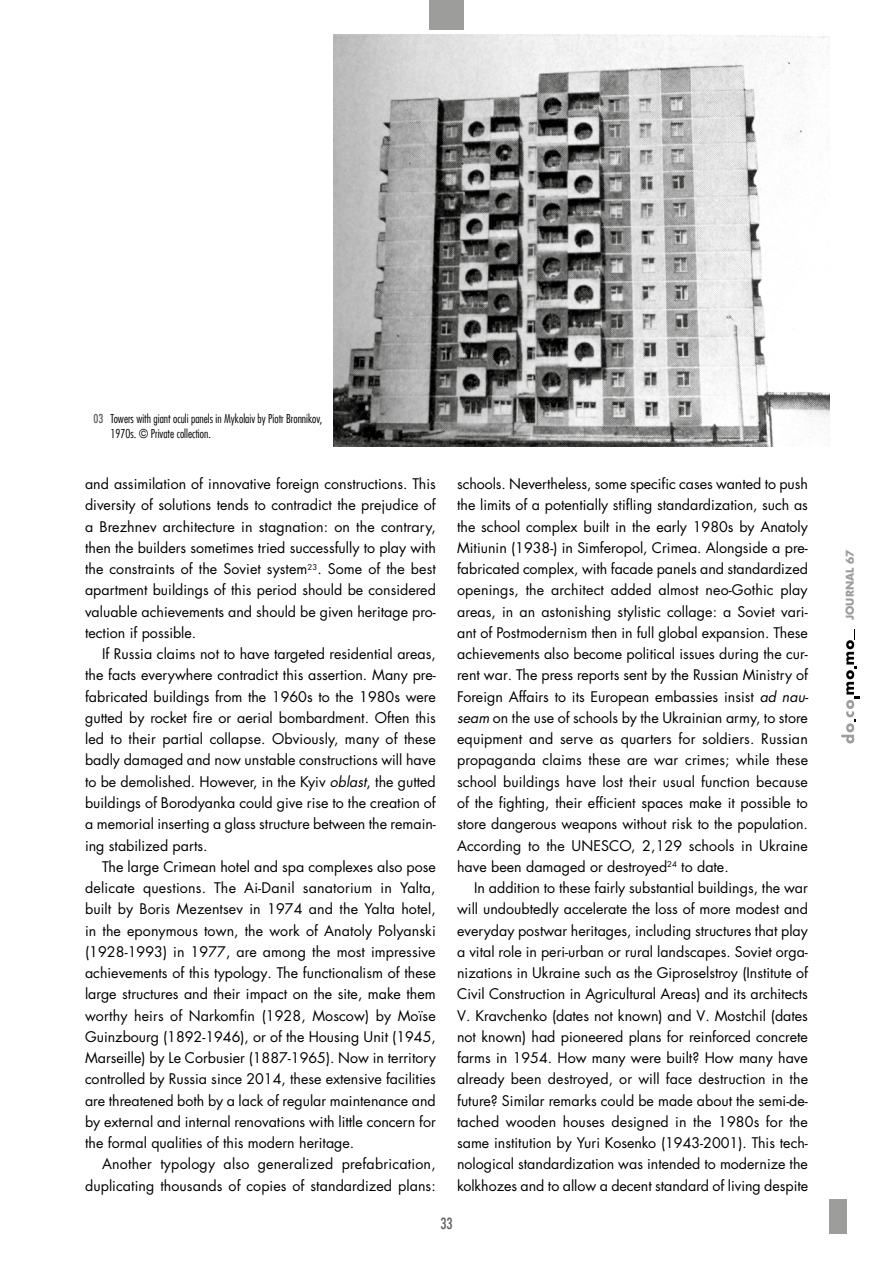
<style>
.page{position:relative;width:893px;height:1263px;background:#fff}
.page>*{position:absolute;margin:0;border:0;box-sizing:border-box;transform-origin:0 0}
.t1{font:condensed 15px "Futura LT";color:#646363}
.bodytext{font:14.25px/21.3px "Futura LTW1 G";color:#000;text-align:justify}
.t2{font:300 condensed 12px/15px "Futura LT";color:#000}
.t3{font:700 10.5px "Futura LT";color:#9d9d9c}
.s1{font-weight:400;color:#646363}
.s2{font-style:italic}
</style>
<div class="page">
<img style="left:333px;top:34px;width:496px;height:412px">
<div style="left:429px;top:0;width:34px;height:30px;background:#9d9d9c"></div>
<div style="left:829px;top:1199px;width:17px;height:34px;background:#9d9d9c"></div>
<svg style="left:841px;top:629px;width:18px;height:114px"></svg>
<p class="t2" style="left:111px;top:411px;width:213px;text-indent:-17px"><span class="s1">03</span> Towers with giant oculi panels in Mykolaiv by Piotr Bronnikov,<br>1970s. © Private collection.</p>
<p class="bodytext" style="left:85px;top:472px;width:352px">and assimilation of innovative foreign constructions. This diversity of solutions tends to contradict the prejudice of a Brezhnev architecture in stagnation: on the contrary, then the builders sometimes tried successfully to play with the constraints of the Soviet system<sup>23</sup>. Some of the best apartment buildings of this period should be considered valuable achievements and should be given heritage pro&shy;tection if possible.</p>
<p class="bodytext" style="left:85px;top:642px;width:352px;text-indent:17px">If Russia claims not to have targeted residential areas, the facts everywhere contradict this assertion. Many pre&shy;fabricated buildings from the 1960s to the 1980s were gutted by rocket fire or aerial bombardment. Often this led to their partial collapse. Obviously, many of these badly damaged and now unstable constructions will have to be demolished. However, in the Kyiv <span class="s2">oblast</span>, the gutted buildings of Borodyanka could give rise to the creation of a memorial inserting a glass structure between the remain&shy;ing stabilized parts.</p>
<p class="bodytext" style="left:85px;top:855px;width:352px;text-indent:17px">The large Crimean hotel and spa complexes also pose delicate questions. The Ai-Danil sanatorium in Yalta, built by Boris Mezentsev in 1974 and the Yalta hotel, in the eponymous town, the work of Anatoly Polyanski (1928-1993) in 1977, are among the most impressive achievements of this typology. The functionalism of these large structures and their impact on the site, make them worthy heirs of Narkomfin (1928, Moscow) by Moïse Guinzbourg (1892-1946), or of the Housing Unit (1945, Marseille) by Le Corbusier (1887-1965). Now in territory controlled by Russia since 2014, these extensive facilities are threatened both by a lack of regular maintenance and by external and internal renovations with little concern for the formal qualities of this modern heritage.</p>
<p class="bodytext" style="left:85px;top:1152px;width:352px;text-align:right">Another typology also generalized prefabrication, duplicating thousands of copies of standardized plans:</p>
<p class="bodytext" style="left:457px;top:472px;width:353px">schools. Nevertheless, some specific cases wanted to push the limits of a potentially stifling standardization, such as the school complex built in the early 1980s by Anatoly Mitiunin (1938-) in Simferopol, Crimea. Alongside a pre&shy;fabricated complex, with facade panels and standardized openings, the architect added almost neo-Gothic play areas, in an astonishing stylistic collage: a Soviet vari&shy;ant of Postmodernism then in full global expansion. These achievements also become political issues during the cur&shy;rent war. The press reports sent by the Russian Ministry of Foreign Affairs to its European embassies insist <span class="s2">ad nau&shy;seam</span> on the use of schools by the Ukrainian army, to store equipment and serve as quarters for soldiers. Russian propaganda claims these are war crimes; while these school buildings have lost their usual function because of the fighting, their efficient spaces make it possible to store dangerous weapons without risk to the population.<br>According to the UNESCO, 2,129 schools in Ukraine have been damaged or destroyed<sup>24</sup> to date.</p>
<p class="bodytext" style="left:457px;top:876px;width:353px;text-indent:17px">In addition to these fairly substantial buildings, the war will undoubtedly accelerate the loss of more modest and everyday postwar heritages, including structures that play a vital role in peri-urban or rural landscapes. Soviet orga&shy;nizations in Ukraine such as the Giproselstroy (Institute of Civil Construction in Agricultural Areas) and its architects V. Kravchenko (dates not known) and V. Mostchil (dates not known) had pioneered plans for reinforced concrete farms in 1954. How many were built? How many have already been destroyed, or will face destruction in the future? Similar remarks could be made about the semi-de&shy;tached wooden houses designed in the 1980s for the same institution by Yuri Kosenko (1943-2001). This tech&shy;nological standardization was intended to modernize the kolkhozes and to allow a decent standard of living despite</p>
<p class="t1" style="left:440px;top:1214px;width:14px">33</p>
<p class="t3" style="left:843px;top:620px;width:72px;rotate:-90deg">JOURNAL 67</p>
</div>
